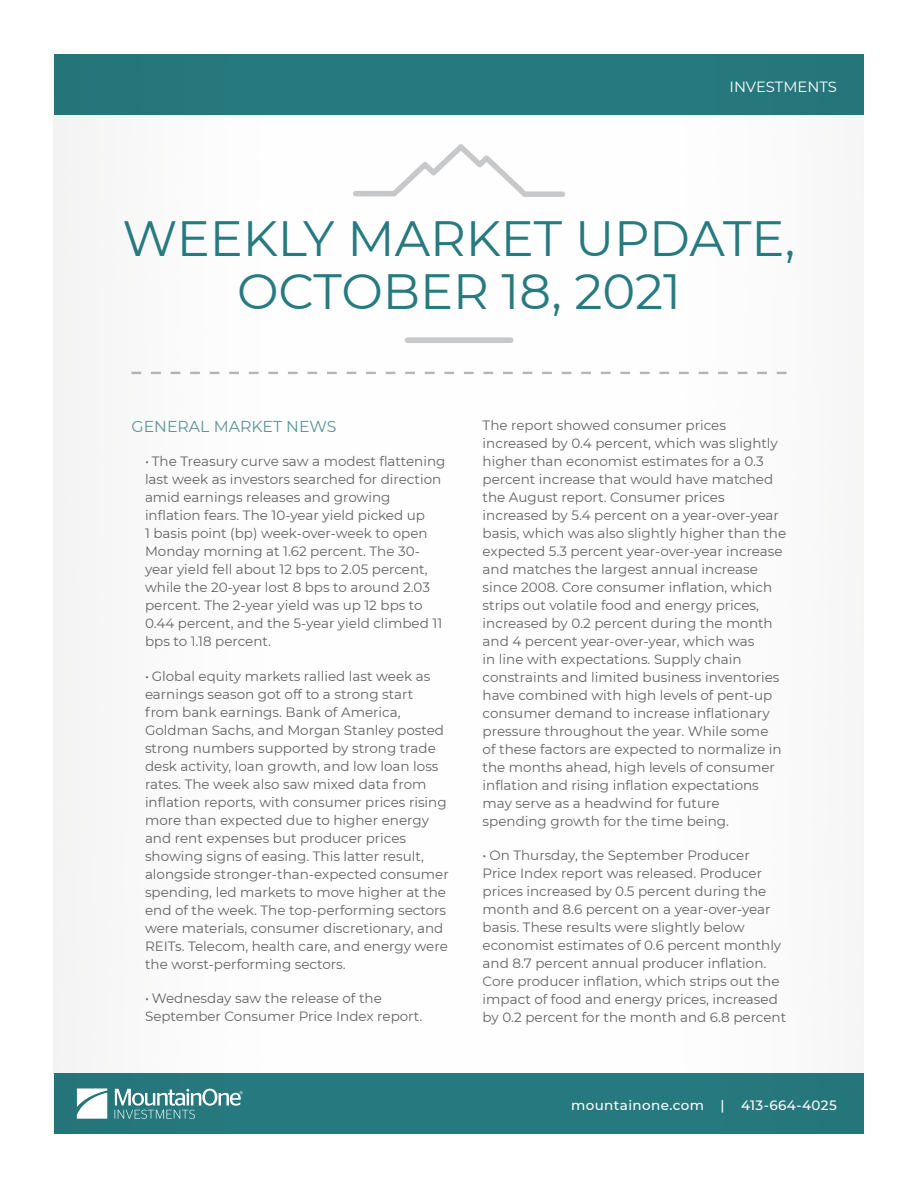
<style>
.page{position:relative;width:918px;height:1188px;background:#fff}
.page>*{position:absolute;margin:0;border:0;box-sizing:border-box;transform-origin:0 0}
.t1{font:49.5px/52.5px "Montserrat";color:#277a7f;text-align:center}
.Bullets_2{font:15.75px "Montserrat";color:#5d949a}
.t2{font:14.85px "Montserrat";color:#fff}
.t3{font:13.5px/18px "Montserrat";color:#636366}
.t4{font:500 13.5px "Montserrat";letter-spacing:.03em;color:#fff}
</style>
<div class="page">
<div style="left:54px;top:1073px;width:810px;height:61px;background:#277a7f"></div>
<div style="left:54px;top:54px;width:810px;height:61px;background:#277a7f"></div>
<svg style="left:77px;top:1088px;width:30px;height:31px"></svg>
<svg style="left:115px;top:1089px;width:128px;height:30px"></svg>
<svg style="left:353px;top:144px;width:212px;height:53px"></svg>
<div style="left:405px;top:337px;width:108px;height:6px;background:#c7c8ca;border-radius:3px"></div>
<svg style="left:131px;top:372px;width:656px;height:2px"></svg>
<p class="t2" style="left:730px;top:76px;width:109px">INVESTMENTS</p>
<p class="t1" style="left:123px;top:211px;width:674px">WEEKLY MARKET UPDATE,<br>OCTOBER 18, 2021</p>
<p class="Bullets_2" style="left:132px;top:416px;width:206px">GENERAL MARKET NEWS</p>
<p class="t3" style="left:145px;top:452px;width:302px">• The Treasury curve saw a modest flattening last week as investors searched for direction amid earnings releases and growing inflation fears. The 10-year yield picked up<br>1 basis point (bp) week-over-week to open Monday morning at 1.62 percent. The 30- year yield fell about 12 bps to 2.05 percent, while the 20-year lost 8 bps to around 2.03 percent. The 2-year yield was up 12 bps to 0.44 percent, and the 5-year yield climbed 11 bps to 1.18 percent.</p>
<p class="t3" style="left:145px;top:666px;width:305px">• Global equity markets rallied last week as earnings season got off to a strong start from bank earnings. Bank of America, Goldman Sachs, and Morgan Stanley posted strong numbers supported by strong trade desk activity, loan growth, and low loan loss rates. The week also saw mixed data from inflation reports, with consumer prices rising more than expected due to higher energy and rent expenses but producer prices showing signs of easing. This latter result, alongside stronger-than-expected consumer spending, led markets to move higher at the end of the week. The top-performing sectors were materials, consumer discretionary, and REITs. Telecom, health care, and energy were the worst-performing sectors.</p>
<p class="t3" style="left:145px;top:988px;width:279px">• Wednesday saw the release of the<br>September Consumer Price Index report.</p>
<p class="t3" style="left:483px;top:416px;width:305px">The report showed consumer prices increased by 0.4 percent, which was slightly higher than economist estimates for a 0.3 percent increase that would have matched the August report. Consumer prices increased by 5.4 percent on a year-over-year basis, which was also slightly higher than the expected 5.3 percent year-over-year increase and matches the largest annual increase since 2008. Core consumer inflation, which strips out volatile food and energy prices, increased by 0.2 percent during the month and 4 percent year-over-year, which was<br>in line with expectations. Supply chain constraints and limited business inventories have combined with high levels of pent-up consumer demand to increase inflationary pressure throughout the year. While some<br>of these factors are expected to normalize in the months ahead, high levels of consumer inflation and rising inflation expectations may serve as a headwind for future spending growth for the time being.</p>
<p class="t3" style="left:483px;top:846px;width:305px">• On Thursday, the September Producer Price Index report was released. Producer prices increased by 0.5 percent during the month and 8.6 percent on a year-over-year basis. These results were slightly below economist estimates of 0.6 percent monthly and 8.7 percent annual producer inflation.<br>Core producer inflation, which strips out the impact of food and energy prices, increased by 0.2 percent for the month and 6.8 percent</p>
<p class="t4" style="left:571px;top:1096px;width:267px">mountainone.com | 413-664-4025</p>
</div>
